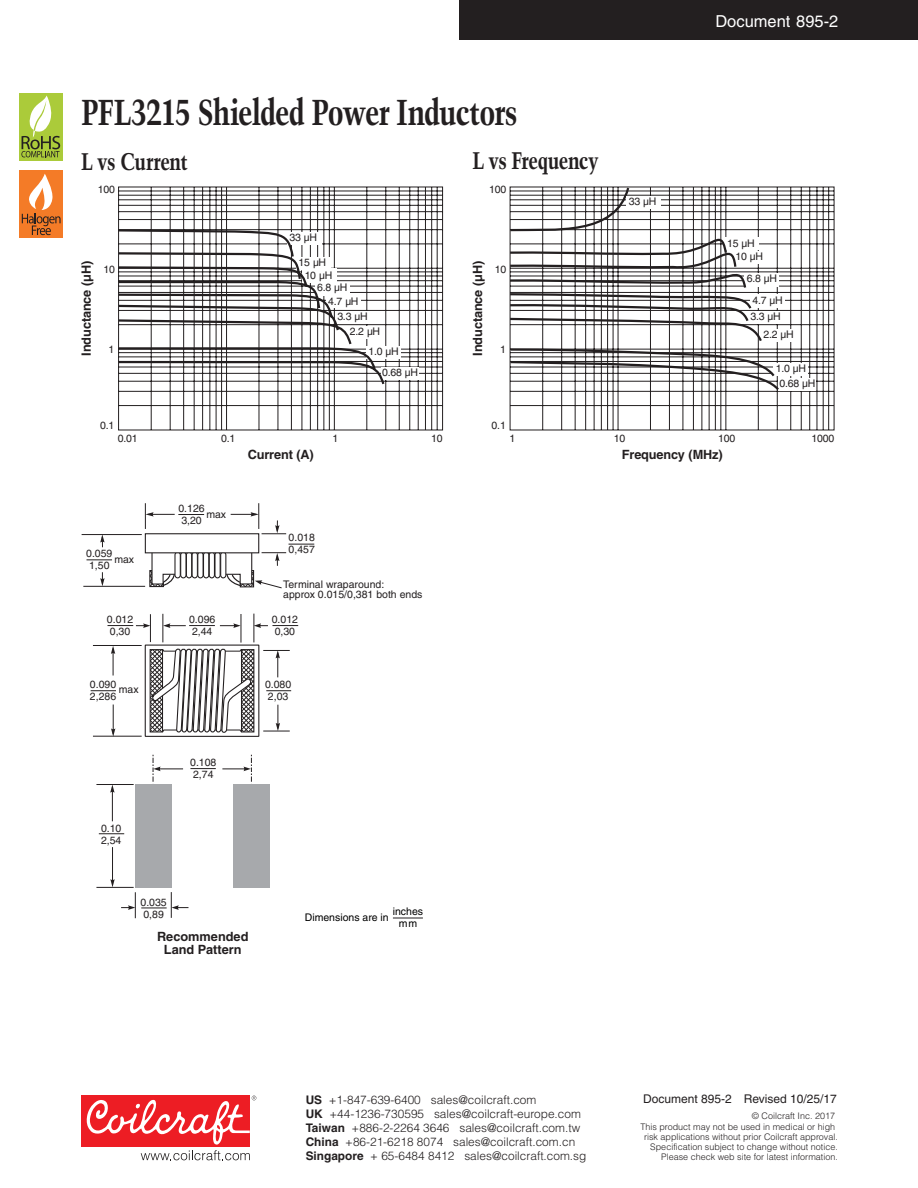
<style>
.page{position:relative;width:918px;height:1188px;background:#fff}
.page>*{position:absolute;margin:0;border:0;box-sizing:border-box;transform-origin:0 0}
.t1{font:700 condensed 36px "Trump Mediaeval";letter-spacing:-.03em;color:#231f20}
.t2{font:700 condensed 24px "Trump Mediaeval";letter-spacing:-.02em;color:#231f20}
.t3{font:16.5px "Helvetica";color:#fff}
.t4{font:700 12.75px/12.8px "Helvetica";letter-spacing:-.01em;color:#231f20;text-align:center}
.t5{font:12px "Helvetica";color:#231f20}
.t6{font:300 11.85px "Helvetica";color:#231f20}
.t7{font:700 11.85px/14.1px "Helvetica";color:#231f20}
.t8{font:10.5px/12.1px "Helvetica";color:#231f20}
.t9{font:10.5px/12px "Helvetica";color:#000;text-align:center}
.t10{font:300 9px/9.9px "Helvetica";color:#231f20;text-align:right}
</style>
<div class="page">
<div style="left:459px;top:0;width:459px;height:40px;background:#231f20"></div>
<div style="left:81px;top:1096px;width:169px;height:51px;background:#ed1d24"></div>
<svg style="left:86px;top:1096px;width:170px;height:64px"></svg>
<div style="left:19px;top:93px;width:44px;height:67px;background:#abcb3a"></div>
<svg style="left:21px;top:96px;width:39px;height:61px"></svg>
<div style="left:19px;top:171px;width:44px;height:67px;background:#f47b27"></div>
<svg style="left:22px;top:174px;width:39px;height:61px"></svg>
<hr style="left:393px;top:918px;width:30px;height:1px;background:#231f20">
<div style="left:135px;top:784px;width:36px;height:104px;background:#a7a9ac"></div>
<div style="left:233px;top:784px;width:36px;height:104px;background:#a7a9ac"></div>
<hr style="left:82px;top:534px;width:60px;height:1px;background:#231f20">
<hr style="left:96px;top:784px;width:38px;height:1px;background:#231f20">
<hr style="left:96px;top:887px;width:38px;height:1px;background:#231f20">
<hr style="left:83px;top:586px;width:62px;height:1px;background:#231f20">
<svg style="left:100px;top:572px;width:5px;height:14px"></svg>
<hr style="left:112px;top:847px;width:1px;height:38px;background:#231f20">
<svg style="left:110px;top:879px;width:5px;height:8px"></svg>
<svg style="left:100px;top:534px;width:5px;height:13px"></svg>
<svg style="left:231px;top:503px;width:55px;height:31px"></svg>
<hr style="left:112px;top:787px;width:1px;height:34px;background:#231f20">
<svg style="left:110px;top:785px;width:5px;height:8px"></svg>
<div style="left:145px;top:533px;width:114px;height:20px;background:#fff;border:1px solid #231f20"></div>
<svg style="left:145px;top:503px;width:59px;height:26px"></svg>
<svg style="left:149px;top:544px;width:165px;height:45px"></svg>
<svg style="left:87px;top:559px;width:25px;height:1px"></svg>
<svg style="left:99px;top:833px;width:25px;height:1px"></svg>
<svg style="left:190px;top:768px;width:26px;height:1px"></svg>
<svg style="left:121px;top:892px;width:67px;height:26px"></svg>
<svg style="left:222px;top:755px;width:30px;height:27px"></svg>
<svg style="left:153px;top:755px;width:30px;height:27px"></svg>
<svg style="left:91px;top:614px;width:208px;height:123px"></svg>
<svg style="left:509px;top:186px;width:326px;height:245px"></svg>
<div style="left:773px;top:363px;width:35px;height:13px;background:#fff"></div>
<div style="left:778px;top:379px;width:38px;height:12px;background:#fff"></div>
<div style="left:761px;top:329px;width:34px;height:12px;background:#fff"></div>
<div style="left:748px;top:311px;width:34px;height:13px;background:#fff"></div>
<div style="left:750px;top:294px;width:34px;height:14px;background:#fff"></div>
<svg style="left:509px;top:186px;width:272px;height:207px"></svg>
<svg style="left:118px;top:186px;width:325px;height:245px"></svg>
<div style="left:366px;top:346px;width:34px;height:13px;background:#fff"></div>
<div style="left:381px;top:367px;width:38px;height:13px;background:#fff"></div>
<svg style="left:118px;top:228px;width:268px;height:159px"></svg>
<h1 class="t1" style="left:81px;top:90px;width:438px">PFL3215 Shielded Power Inductors</h1>
<h2 class="t2" style="left:81px;top:146px;width:109px">L vs Current</h2>
<h2 class="t2" style="left:472px;top:145px;width:128px">L vs Frequency</h2>
<p class="t8" style="left:98px;top:184px;width:19px">100</p>
<p class="t8" style="left:489px;top:184px;width:19px">100</p>
<p class="t8" style="left:290px;top:231px;width:29px">33 µH</p>
<p class="t4" style="left:80px;top:356px;width:96px;rotate:-90deg">Inductance (µH)</p>
<p class="t8" style="left:103px;top:263px;width:13px">10</p>
<p class="t8" style="left:109px;top:343px;width:7px">1</p>
<p class="t8" style="left:299px;top:256px;width:29px">15 µH</p>
<p class="t8" style="left:305px;top:269px;width:29px">10 µH</p>
<p class="t8" style="left:317px;top:281px;width:32px">6.8 µH</p>
<p class="t8" style="left:328px;top:295px;width:32px">4.7 µH</p>
<p class="t8" style="left:337px;top:310px;width:32px">3.3 µH</p>
<p class="t8" style="left:350px;top:325px;width:32px">2.2 µH</p>
<p class="t8" style="left:382px;top:341px;width:37px;line-height:21px;text-indent:-14px">1.0 µH<br>0.68 µH</p>
<p class="t4" style="left:471px;top:356px;width:96px;rotate:-90deg">Inductance (µH)</p>
<p class="t8" style="left:495px;top:263px;width:13px">10</p>
<p class="t8" style="left:500px;top:343px;width:7px">1</p>
<p class="t8" style="left:100px;top:420px;width:16px">0.1</p>
<p class="t8" style="left:492px;top:420px;width:16px">0.1</p>
<p class="t8" style="left:629px;top:196px;width:29px">33 µH</p>
<h3 class="t3" style="left:715px;top:11px;width:124px">Document 895-2</h3>
<p class="t8" style="left:727px;top:237px;width:29px">15 µH</p>
<p class="t8" style="left:736px;top:250px;width:29px">10 µH</p>
<p class="t8" style="left:747px;top:272px;width:32px">6.8 µH</p>
<p class="t8" style="left:753px;top:295px;width:32px">4.7 µH</p>
<p class="t8" style="left:750px;top:310px;width:32px">3.3 µH</p>
<p class="t8" style="left:763px;top:328px;width:32px">2.2 µH</p>
<p class="t8" style="left:779px;top:361px;width:37px;line-height:15.3px;text-indent:-4px">1.0 µH<br>0.68 µH</p>
<p class="t8" style="left:118px;top:432px;width:21px">0.01</p>
<p class="t8" style="left:221px;top:432px;width:16px">0.1</p>
<p class="t8" style="left:332px;top:432px;width:7px">1</p>
<p class="t8" style="left:431px;top:432px;width:13px">10</p>
<p class="t4" style="left:248px;top:448px;width:68px">Current (A)</p>
<p class="t8" style="left:86px;top:547px;width:28px">0.059<br>1,50</p>
<p class="t8" style="left:114px;top:553px;width:21px">max</p>
<p class="t8" style="left:178px;top:502px;width:28px">0.126<br>3,20</p>
<p class="t8" style="left:206px;top:508px;width:21px">max</p>
<p class="t8" style="left:289px;top:531px;width:28px">0.018<br>0,457</p>
<p class="t8" style="left:283px;top:579px;width:141px;line-height:10.5px">Terminal wraparound:<br>approx 0.015/0,381 both ends</p>
<p class="t8" style="left:107px;top:613px;width:28px">0.012<br>0,30</p>
<p class="t8" style="left:272px;top:613px;width:28px">0.012<br>0,30</p>
<p class="t8" style="left:189px;top:613px;width:28px">0.096<br>2,44</p>
<p class="t8" style="left:90px;top:678px;width:28px">0.090<br>2,286</p>
<p class="t8" style="left:119px;top:684px;width:21px">max</p>
<p class="t8" style="left:265px;top:678px;width:28px">0.080<br>2,03</p>
<p class="t8" style="left:101px;top:822px;width:22px">0.10<br>2,54</p>
<p class="t8" style="left:190px;top:756px;width:28px">0.108<br>2,74</p>
<p class="t8" style="left:141px;top:896px;width:28px">0.035<br>0,89</p>
<p class="t4" style="left:157px;top:930px;width:93px">Recommended<br>Land Pattern</p>
<p class="t9" style="left:305px;top:911px;width:86px">Dimensions are in</p>
<p class="t9" style="left:393px;top:905px;width:32px">inches mm</p>
<p class="t8" style="left:509px;top:432px;width:7px">1</p>
<p class="t8" style="left:614px;top:432px;width:13px">10</p>
<p class="t8" style="left:718px;top:432px;width:19px">100</p>
<p class="t8" style="left:812px;top:432px;width:24px">1000</p>
<p class="t4" style="left:622px;top:448px;width:102px">Frequency (MHz)</p>
<p class="t6" style="left:329px;top:1092px;width:209px">+1-847-639-6400 sales@coilcraft.com</p>
<p class="t6" style="left:329px;top:1106px;width:253px">+44-1236-730595 sales@coilcraft-europe.com</p>
<p class="t6" style="left:352px;top:1121px;width:230px">+886-2-2264 3646 sales@coilcraft.com.tw</p>
<p class="t6" style="left:345px;top:1135px;width:232px">+86-21-6218 8074 sales@coilcraft.com.cn</p>
<p class="t6" style="left:370px;top:1149px;width:218px">+ 65-6484 8412 sales@coilcraft.com.sg</p>
<p class="t7" style="left:306px;top:1093px;width:59px">US<br>UK<br>Taiwan<br>China<br>Singapore</p>
<p class="t5" style="left:643px;top:1092px;width:195px">Document 895-2 Revised 10/25/17</p>
<p class="t10" style="left:640px;top:1110px;width:196px;line-height:11.4px">© Coilcraft Inc. 2017<br>This product may not be used in medical or high</p>
<p class="t10" style="left:644px;top:1132px;width:195px">risk applications without prior Coilcraft approval.<br>Specification subject to change without notice.<br>Please check web site for latest information.</p>
</div>
